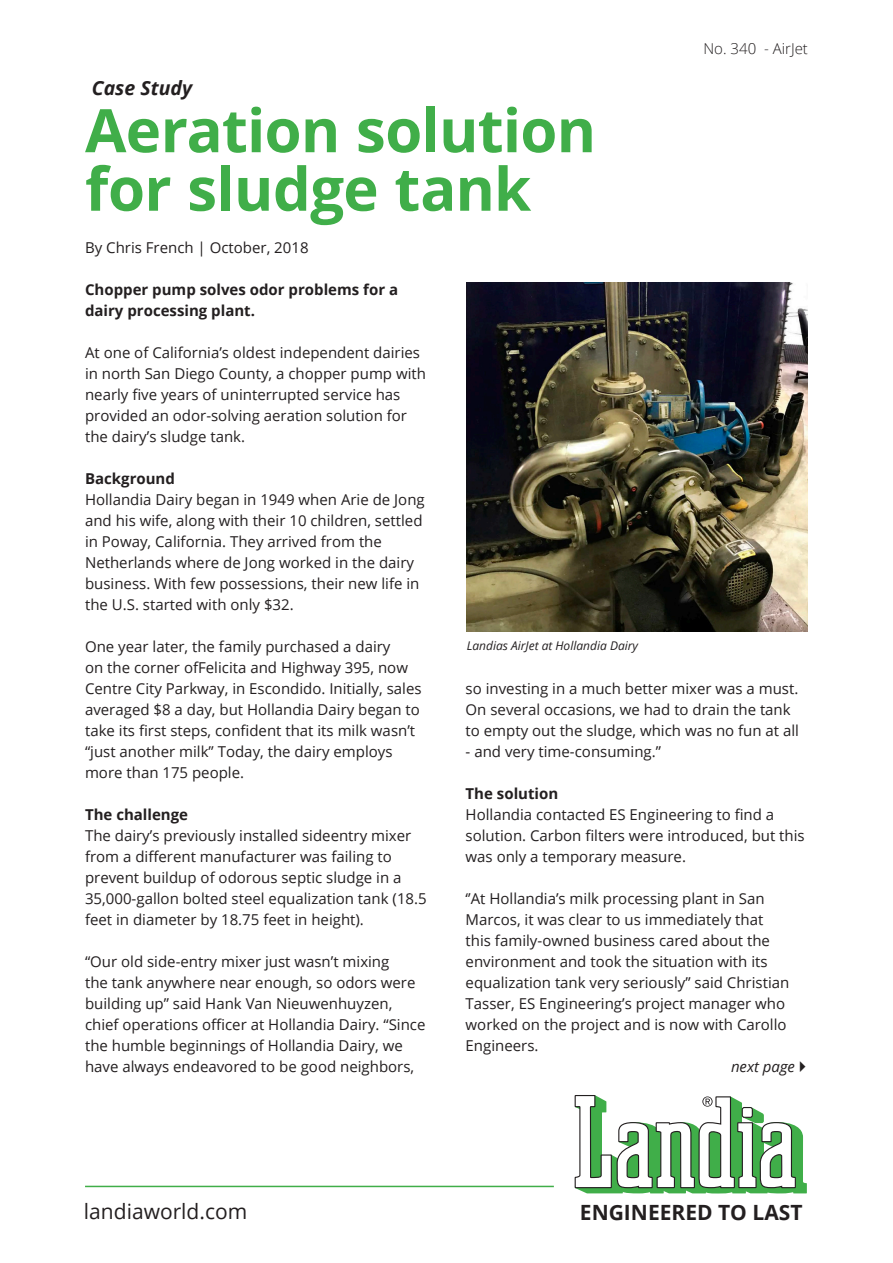
<style>
.page{position:relative;width:893px;height:1263px;background:#fff}
.page>*{position:absolute;margin:0;border:0;box-sizing:border-box;transform-origin:0 0}
.Rubrik{font:700 60px/58.5px "Open Sans";letter-spacing:-.015em;color:#40ae49}
.t1{font:700 21px "Open Sans";color:#231f20}
.t2{font:21px "Open Sans";color:#231f20}
.quote{font:italic 700 19.5px "Open Sans";color:#231f20}
.brød{font:15px/21px "Open Sans";color:#231f20}
.brød-2{font:700 15px/21px "Open Sans";color:#231f20}
.mellemrubrik{font:700 15px "Open Sans";color:#231f20}
.dato{font:15px "Open Sans";color:#231f20}
.t3{font:300 15px "Open Sans";color:#231f20}
.billedetekst{font:italic 15px "Open Sans";color:#231f20}
.billedetekst-2{font:italic 12px "Open Sans";color:#231f20}
</style>
<div class="page">
<svg style="left:575px;top:1095px;width:232px;height:98px"></svg>
<hr style="left:85px;top:1186px;width:469px;height:1px;background:#40ae49">
<img style="left:467px;top:282px;width:340px;height:349px">
<p class="quote" style="left:92px;top:75px;width:102px">Case Study</p>
<p class="t3" style="left:703px;top:38px;width:106px">No. 340 - AirJet</p>
<p class="Rubrik" style="left:85px;top:100px;width:513px">Aeration solution for sludge tank</p>
<p class="dato" style="left:85px;top:238px;width:225px">By Chris French | October, 2018</p>
<p class="brød-2" style="left:85px;top:279px;width:315px">Chopper pump solves odor problems for a dairy processing plant.</p>
<p class="brød" style="left:85px;top:342px;width:342px">At one of California’s oldest independent dairies in north San Diego County, a chopper pump with nearly five years of uninterrupted service has provided an odor-solving aeration solution for the dairy’s sludge tank.</p>
<p class="mellemrubrik" style="left:85px;top:468px;width:91px">Background</p>
<p class="brød" style="left:85px;top:489px;width:341px">Hollandia Dairy began in 1949 when Arie de Jong and his wife, along with their 10 children, settled in Poway, California. They arrived from the Netherlands where de Jong worked in the dairy business. With few possessions, their new life in the U.S. started with only $32.</p>
<p class="brød" style="left:85px;top:636px;width:338px">One year later, the family purchased a dairy<br>on the corner ofFelicita and Highway 395, now Centre City Parkway, in Escondido. Initially, sales averaged $8 a day, but Hollandia Dairy began to take its first steps, confident that its milk wasn’t “just another milk” Today, the dairy employs more than 175 people.</p>
<p class="mellemrubrik" style="left:85px;top:804px;width:105px">The challenge</p>
<p class="brød" style="left:85px;top:825px;width:343px">The dairy’s previously installed sideentry mixer from a different manufacturer was failing to prevent buildup of odorous septic sludge in a 35,000-gallon bolted steel equalization tank (18.5 feet in diameter by 18.75 feet in height).</p>
<p class="brød" style="left:85px;top:951px;width:342px">“Our old side-entry mixer just wasn’t mixing<br>the tank anywhere near enough, so odors were building up” said Hank Van Nieuwenhuyzen, chief operations officer at Hollandia Dairy. “Since the humble beginnings of Hollandia Dairy, we have always endeavored to be good neighbors,</p>
<p class="billedetekst-2" style="left:467px;top:637px;width:173px">Landias AirJet at Hollandia Dairy</p>
<p class="brød" style="left:466px;top:678px;width:335px">so investing in a much better mixer was a must.<br>On several occasions, we had to drain the tank to empty out the sludge, which was no fun at all</p>
<p class="brød" style="left:466px;top:741px;width:197px">- and very time-consuming.”</p>
<p class="mellemrubrik" style="left:466px;top:783px;width:94px">The solution</p>
<p class="brød" style="left:466px;top:804px;width:341px">Hollandia contacted ES Engineering to find a solution. Carbon filters were introduced, but this was only a temporary measure.</p>
<p class="brød" style="left:466px;top:888px;width:325px">‘’At Hollandia’s milk processing plant in San Marcos, it was clear to us immediately that this family-owned business cared about the environment and took the situation with its equalization tank very seriously” said Christian Tasser, ES Engineering’s project manager who worked on the project and is now with Carollo Engineers.</p>
<p class="billedetekst" style="left:731px;top:1056px;width:66px">next page</p>
<h2 class="t2" style="left:84px;top:1197px;width:165px">landiaworld.com</h2>
<h2 class="t1" style="left:580px;top:1197px;width:224px">ENGINEERED TO LAST</h2>
</div>
